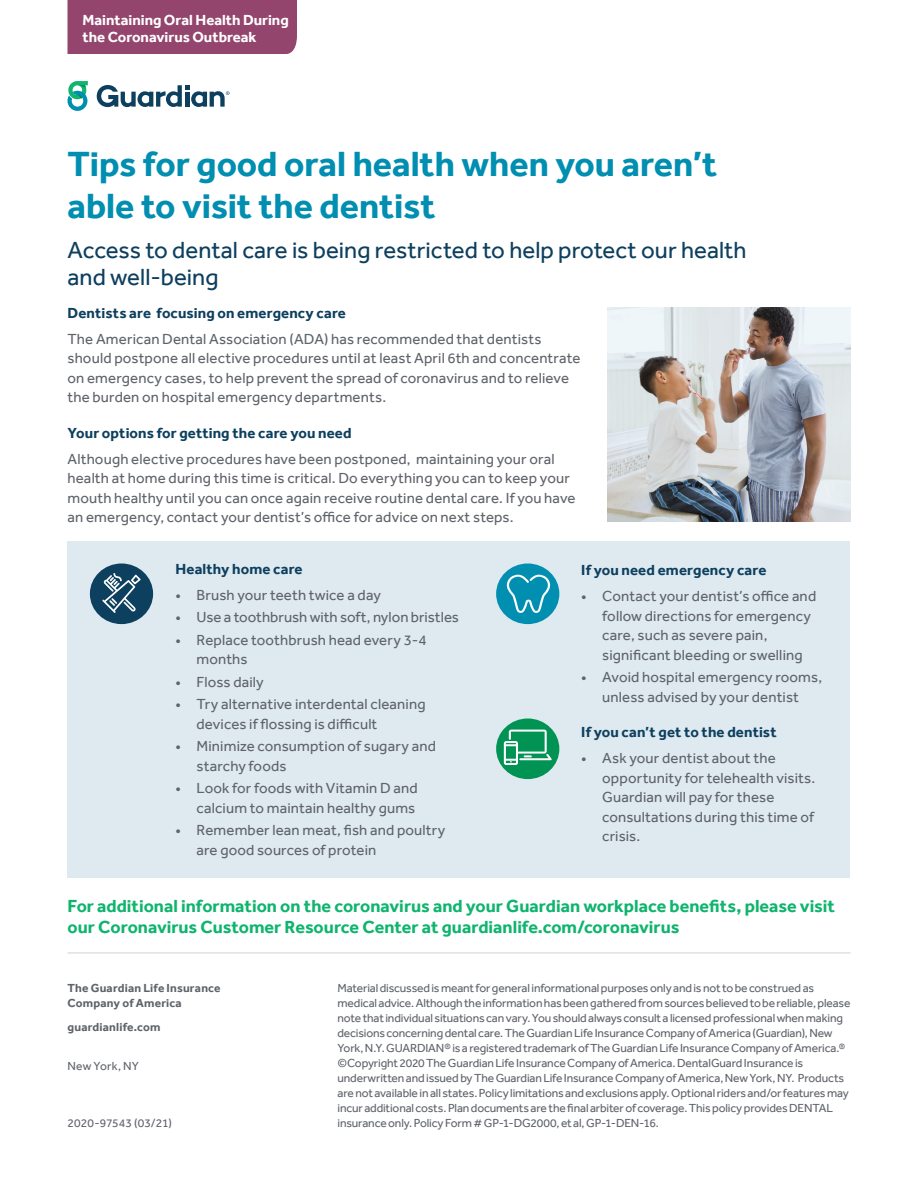
<style>
.page{position:relative;width:918px;height:1188px;background:#fff}
.page>*{position:absolute;margin:0;border:0;box-sizing:border-box;transform-origin:0 0}
.t1{font:700 36px/42px "Effra";color:#008eb1}
.t2{font:24px/27px "Effra";color:#0d3f5e}
.t3{font:700 18px/21px "Effra";color:#0fb46e}
.t4{font:15px/19.5px "Effra";letter-spacing:.01em;color:#5f636a}
.t5{font:700 15px "Effra";letter-spacing:.01em;color:#0d3f5e}
.t6{font:700 15px/16.5px "Effra";color:#fff}
.t7{font:12px/15px "Effra";letter-spacing:-.01em;color:#5f636a}
.t8{font:700 12px/15px "Effra";letter-spacing:.015em;color:#5f636a}
.t9{font:12px "Effra";letter-spacing:.02em;color:#5f636a}
</style>
<div class="page">
<div style="left:68px;top:0;width:229px;height:54px;background:#94456d"></div>
<div style="left:68px;top:542px;width:782px;height:336px;background:#deeaf0"></div>
<hr style="left:68px;top:952px;width:782px;height:2px;background:#dfe1df">
<svg style="left:68px;top:81px;width:20px;height:30px"></svg>
<svg style="left:97px;top:85px;width:132px;height:22px"></svg>
<img style="left:608px;top:308px;width:242px;height:214px">
<div style="left:496px;top:563px;width:63px;height:61px;background:#008eb1;border-radius:50%"></div>
<svg style="left:506px;top:575px;width:45px;height:38px"></svg>
<div style="left:90px;top:563px;width:63px;height:61px;background:#0d3f5e;border-radius:50%"></div>
<svg style="left:102px;top:573px;width:39px;height:40px"></svg>
<div style="left:496px;top:719px;width:63px;height:60px;background:#009353;border-radius:50%"></div>
<svg style="left:504px;top:730px;width:48px;height:35px"></svg>
<p class="t6" style="left:82px;top:12px;width:208px">Maintaining Oral Health During the Coronavirus Outbreak</p>
<h1 class="t1" style="left:68px;top:142px;width:651px">Tips for good oral health when you aren’t able to visit the dentist</h1>
<h2 class="t2" style="left:68px;top:236px;width:681px">Access to dental care is being restricted to help protect our health and well-being</h2>
<p class="t5" style="left:68px;top:304px;width:280px">Dentists are focusing on emergency care</p>
<p class="t4" style="left:68px;top:329px;width:514px">The American Dental Association (ADA) has recommended that dentists should postpone all elective procedures until at least April 6th and concentrate on emergency cases, to help prevent the spread of coronavirus and to relieve the burden on hospital emergency departments.</p>
<p class="t5" style="left:68px;top:424px;width:286px">Your options for getting the care you need</p>
<p class="t4" style="left:68px;top:449px;width:510px">Although elective procedures have been postponed, maintaining your oral health at home during this time is critical. Do everything you can to keep your mouth healthy until you can once again receive routine dental care. If you have an emergency, contact your dentist’s office for advice on next steps.</p>
<p class="t5" style="left:176px;top:560px;width:129px">Healthy home care</p>
<p class="t4" style="left:176px;top:585px;width:207px">• Brush your teeth twice a day</p>
<p class="t4" style="left:175px;top:607px;width:285px">• Use a toothbrush with soft, nylon bristles</p>
<p class="t4" style="left:196px;top:630px;width:232px;text-indent:-21px">• Replace toothbrush head every 3-4 months</p>
<p class="t4" style="left:175px;top:672px;width:90px">• Floss daily</p>
<p class="t4" style="left:196px;top:694px;width:231px;text-indent:-21px">• Try alternative interdental cleaning devices if flossing is difficult</p>
<p class="t4" style="left:196px;top:736px;width:241px;text-indent:-21px">• Minimize consumption of sugary and starchy foods</p>
<p class="t4" style="left:175px;top:778px;width:244px;text-align:right">• Look for foods with Vitamin D and calcium to maintain healthy gums</p>
<p class="t4" style="left:196px;top:820px;width:250px;text-indent:-21px">• Remember lean meat, fish and poultry are good sources of protein</p>
<p class="t5" style="left:581px;top:561px;width:187px">If you need emergency care</p>
<p class="t4" style="left:602px;top:586px;width:216px;text-indent:-21px">• Contact your dentist’s office and follow directions for emergency care, such as severe pain, significant bleeding or swelling</p>
<p class="t4" style="left:581px;top:667px;width:242px;text-align:center">• Avoid hospital emergency rooms, unless advised by your dentist</p>
<p class="t5" style="left:581px;top:723px;width:197px">If you can’t get to the dentist</p>
<p class="t4" style="left:602px;top:748px;width:215px;text-indent:-21px">• Ask your dentist about the opportunity for telehealth visits.<br>Guardian will pay for these consultations during this time of crisis.</p>
<p class="t3" style="left:68px;top:895px;width:769px">For additional information on the coronavirus and your Guardian workplace benefits, please visit our Coronavirus Customer Resource Center at guardianlife.com/coronavirus</p>
<p class="t8" style="left:68px;top:980px;width:155px">The Guardian Life Insurance<br>Company of America</p>
<p class="t8" style="left:68px;top:1019px;width:94px">guardianlife.com</p>
<p class="t9" style="left:68px;top:1058px;width:73px">New York, NY</p>
<p class="t7" style="left:68px;top:1116px;width:106px">2020-97543 (03/21)</p>
<p class="t7" style="left:338px;top:980px;width:514px">Material discussed is meant for general informational purposes only and is not to be construed as medical advice. Although the information has been gathered from sources believed to be reliable, please note that individual situations can vary. You should always consult a licensed professional when making decisions concerning dental care. The Guardian Life Insurance Company of America (Guardian), New York, N.Y. GUARDIAN® is a registered trademark of The Guardian Life Insurance Company of America.® ©Copyright 2020 The Guardian Life Insurance Company of America. DentalGuard Insurance is underwritten and issued by The Guardian Life Insurance Company of America, New York, NY. Products are not available in all states. Policy limitations and exclusions apply. Optional riders and/or features may incur additional costs. Plan documents are the final arbiter of coverage. This policy provides DENTAL insurance only. Policy Form # GP-1-DG2000, et al, GP-1-DEN-16.</p>
</div>
